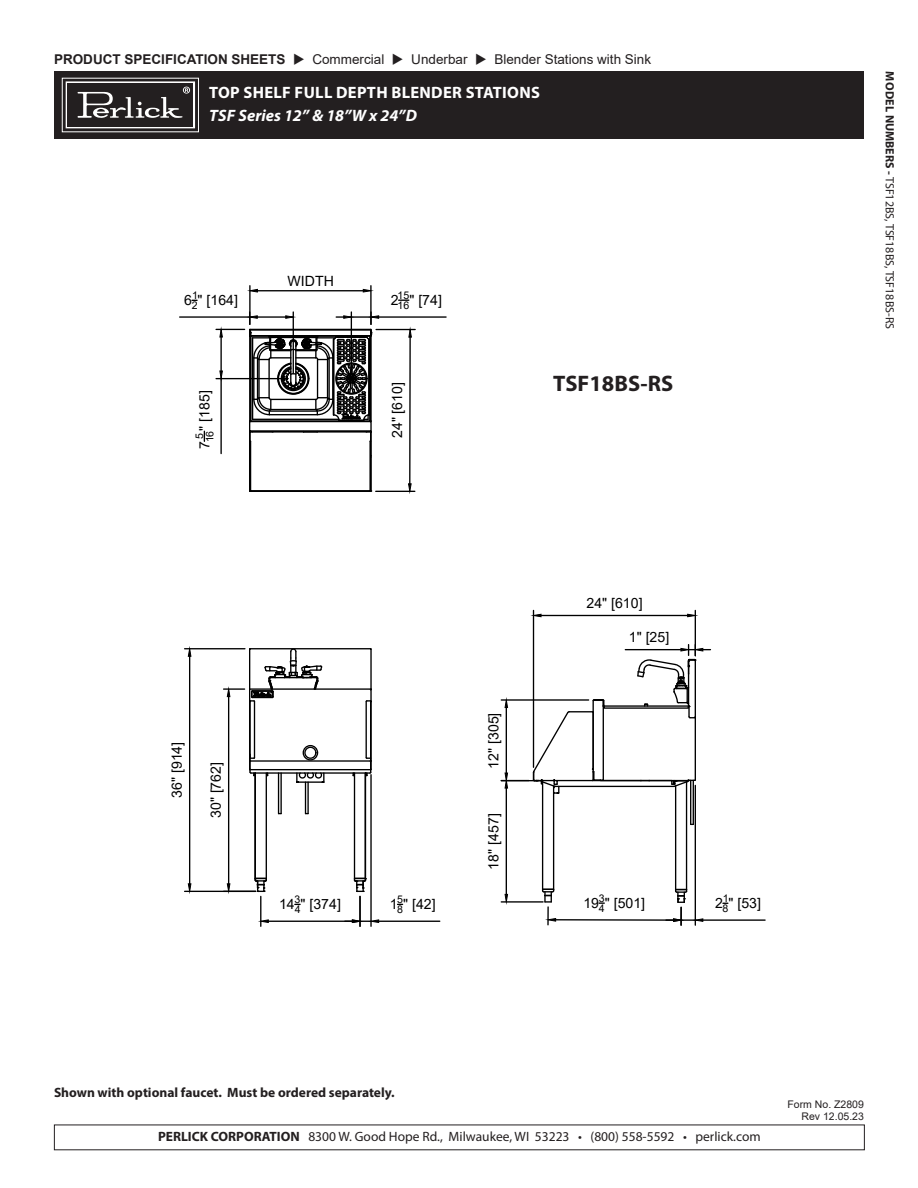
<style>
.page{position:relative;width:918px;height:1188px;background:#fff}
.page>*{position:absolute;margin:0;border:0;box-sizing:border-box;transform-origin:0 0}
.t1{font:700 22.5px "Myriad Pro";color:#231f20}
.t2{font:700 16.5px/22.5px "Myriad Pro";letter-spacing:.02em;color:#fff}
.t3{font:14.1px "Arial";color:#000}
.t4{font:13.5px "Myriad Pro";color:#231f20}
.t5{font:13.5px "Arial";color:#231f20}
.t6{font:700 13.5px "Myriad Pro";color:#231f20}
.t7{font:12px "Myriad Pro";color:#231f20}
.t8{font:10.65px "Arial";color:#000}
.t9{font:10.5px "Arial";color:#231f20}
.s1{font-weight:700}
.s2{font-style:italic}
</style>
<div class="page">
<div style="left:54px;top:71px;width:810px;height:68px;background:#231f20"></div>
<svg style="left:65px;top:81px;width:131px;height:48px"></svg>
<svg style="left:179px;top:285px;width:587px;height:642px"></svg>
<p class="t5" style="left:54px;top:50px;width:599px"><span class="s1">PRODUCT SPECIFICATION SHEETS</span> ◆ Commercial ◆ Underbar ◆ Blender Stations with Sink</p>
<p class="t2" style="left:209px;top:81px;width:332px">TOP SHELF FULL DEPTH BLENDER STATIONS<br><span class="s2">TSF Series 12” &amp; 18”W x 24”D</span></p>
<p class="t3" style="left:288px;top:271px;width:48px">WIDTH</p>
<p class="t8" style="left:398px;top:288px;width:13px">15</p>
<p class="t3" style="left:184px;top:291px;width:15px">6<sup>1</sup></p>
<p class="t3" style="left:192px;top:291px;width:48px"><sub>2</sub>" [164]</p>
<p class="t3" style="left:391px;top:291px;width:53px">2<sub>16</sub>" [74]</p>
<p class="t3" style="left:195px;top:449px;width:60px;rotate:-90deg">7<sub>16</sub>" [185]</p>
<p class="t8" style="left:192px;top:439px;width:7px;rotate:-90deg">5</p>
<p class="t3" style="left:387px;top:438px;width:58px;rotate:-90deg">24" [610]</p>
<p class="t1" style="left:553px;top:368px;width:121px">TSF18BS-RS</p>
<p class="t3" style="left:167px;top:798px;width:58px;rotate:-90deg">36" [914]</p>
<p class="t3" style="left:206px;top:818px;width:58px;rotate:-90deg">30" [762]</p>
<p class="t3" style="left:279px;top:895px;width:23px">14<sup>3</sup></p>
<p class="t3" style="left:295px;top:895px;width:48px"><sub>4</sub>" [374]</p>
<p class="t3" style="left:390px;top:895px;width:15px">1<sup>5</sup></p>
<p class="t3" style="left:397px;top:895px;width:40px"><sub>8</sub>" [42]</p>
<p class="t3" style="left:484px;top:769px;width:58px;rotate:-90deg">12" [305]</p>
<p class="t3" style="left:484px;top:870px;width:58px;rotate:-90deg">18" [457]</p>
<p class="t3" style="left:587px;top:593px;width:58px">24" [610]</p>
<p class="t3" style="left:629px;top:627px;width:42px">1" [25]</p>
<p class="t3" style="left:583px;top:893px;width:23px">19<sup>3</sup></p>
<p class="t3" style="left:599px;top:894px;width:48px"><sub>4</sub>" [501]</p>
<p class="t3" style="left:715px;top:894px;width:15px">2<sup>1</sup></p>
<p class="t3" style="left:723px;top:894px;width:40px"><sub>8</sub>" [53]</p>
<p class="t7" style="left:897px;top:71px;width:259px;rotate:90deg"><span class="s1">MODEL NUMBERS -</span> TSF12BS, TSF18BS, TSF18BS-RS</p>
<p class="t6" style="left:54px;top:1083px;width:342px">Shown with optional faucet. Must be ordered separately.</p>
<p class="t4" style="left:158px;top:1128px;width:604px"><span class="s1">PERLICK CORPORATION</span> 8300 W. Good Hope Rd., Milwaukee, WI 53223 • (800) 558-5592 • perlick.com</p>
<p class="t9" style="left:788px;top:1097px;width:78px">Form No. Z2809</p>
<p class="t9" style="left:802px;top:1110px;width:64px">Rev 12.05.23</p>
</div>
